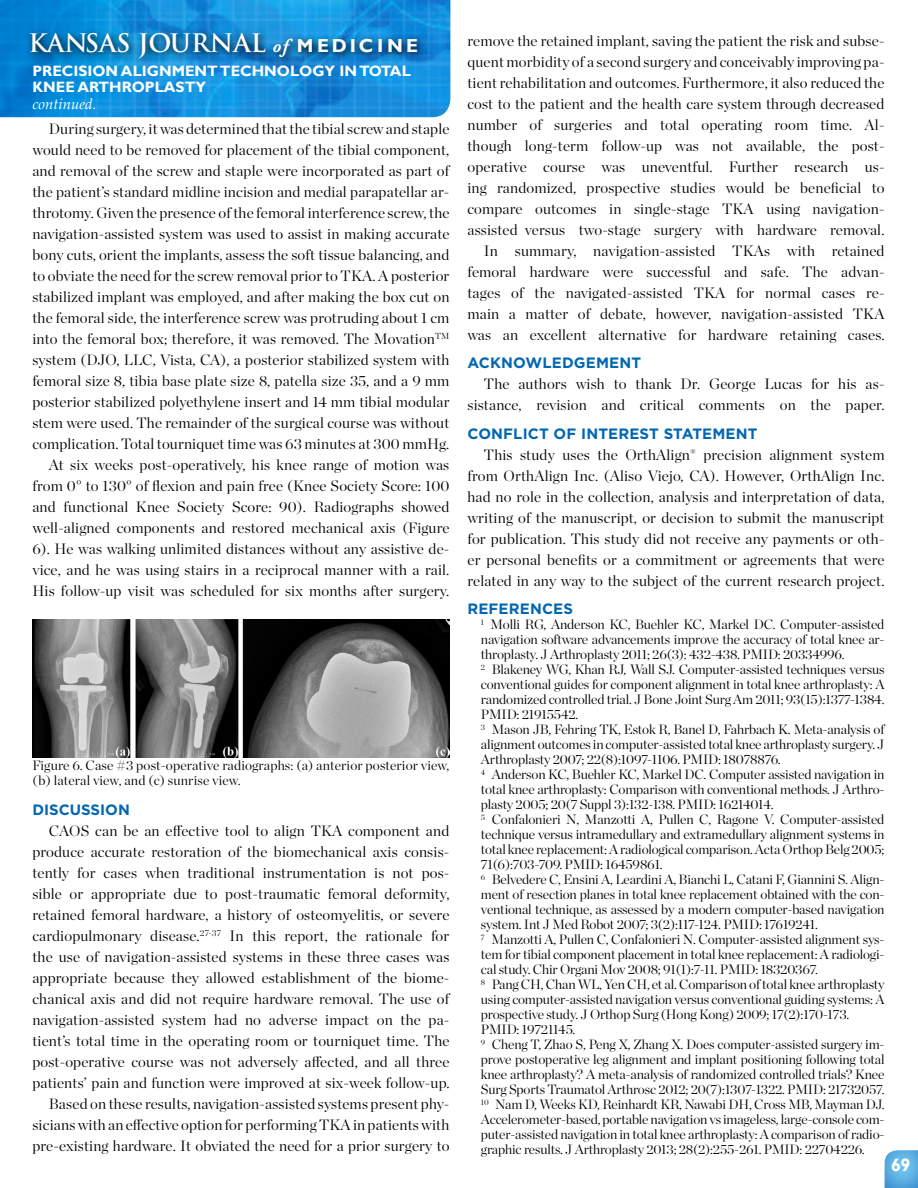
<style>
.page{position:relative;width:918px;height:1188px;background:#fff}
.page>*{position:absolute;margin:0;border:0;box-sizing:border-box;transform-origin:0 0}
.t1{font:700 24.9px "Trajan Pro";color:#fff}
.t2{font:700 18px "Gill Sans";color:#fff}
.t3{font:300 15px/21px "Chronicle Display";letter-spacing:.01em;color:#000;text-align:justify}
.t4{font:700 15px "Gotham";letter-spacing:.01em;color:#0067b1}
.t5{font:700 15px/16.5px "Gill Sans";color:#fff}
.t6{font:italic 15px "Palatino Linotype";color:#fff}
.t7{font:300 13.5px/15px "Chronicle Display";letter-spacing:-.01em;color:#000;text-align:justify}
.t8{font:300 13.5px/15px "Chronicle Display";letter-spacing:.01em;color:#000}
.s1{font-family:"Adobe Garamond Pro";font-style:italic;font-size:18.75px}
.s2{font-family:"Gill Sans";font-size:18.75px}
.s3{color:#fff}
</style>
<div class="page">
<img style="left:0;top:0;width:450px;height:117px">
<svg style="left:26px;top:27px;width:402px;height:41px;background:#107abd"></svg>
<svg style="left:884px;top:1150px;width:34px;height:38px"></svg>
<img style="left:32px;top:619px;width:417px;height:138px">
<p class="t1" style="left:28px;top:28px;width:391px">KANSAS JOURNAL <span class="s1">of</span> <span class="s2">M EDIC I N E</span></p>
<p class="t5" style="left:32px;top:63px;width:380px">PRECISION ALIGNMENT TECHNOLOGY IN TOTAL<br>KNEE ARTHROPLASTY</p>
<p class="t6" style="left:32px;top:93px;width:66px">continued.</p>
<p class="t3" style="left:32px;top:117px;width:419px;text-indent:16px">During surgery, it was determined that the tibial screw and staple would need to be removed for placement of the tibial component, and removal of the screw and staple were incorporated as part of the patient’s standard midline incision and medial parapatellar ar&shy;throtomy. Given the presence of the femoral interference screw, the navigation-assisted system was used to assist in making accurate bony cuts, orient the implants, assess the soft tissue balancing, and to obviate the need for the screw removal prior to TKA. A posterior stabilized implant was employed, and after making the box cut on the femoral side, the interference screw was protruding about 1 cm into the femoral box; therefore, it was removed. The Movation<sup>TM </sup>system (DJO, LLC, Vista, CA), a posterior stabilized system with femoral size 8, tibia base plate size 8, patella size 35, and a 9 mm posterior stabilized polyethylene insert and 14 mm tibial modular stem were used. The remainder of the surgical course was without complication. Total tourniquet time was 63 minutes at 300 mmHg.</p>
<p class="t3" style="left:32px;top:453px;width:419px;text-indent:16px">At six weeks post-operatively, his knee range of motion was from 0° to 130° of flexion and pain free (Knee Society Score: 100 and functional Knee Society Score: 90). Radiographs showed well-aligned components and restored mechanical axis (Figure 6). He was walking unlimited distances without any assistive de&shy;vice, and he was using stairs in a reciprocal manner with a rail.<br>His follow-up visit was scheduled for six months after surgery.</p>
<p class="t8" style="left:32px;top:757px;width:419px">Figure 6. Case #3 post-operative radiographs: (a) anterior posterior view, (b) lateral view, and (c) sunrise view.</p>
<p class="t4" style="left:32px;top:800px;width:99px">DISCUSSION</p>
<p class="t3" style="left:32px;top:819px;width:419px;text-indent:17px">CAOS can be an effective tool to align TKA component and produce accurate restoration of the biomechanical axis consis&shy;tently for cases when traditional instrumentation is not pos&shy;sible or appropriate due to post-traumatic femoral deformity, retained femoral hardware, a history of osteomyelitis, or severe cardiopulmonary disease.<sup>27-37</sup> In this report, the rationale for the use of navigation-assisted systems in these three cases was appropriate because they allowed establishment of the biome&shy;chanical axis and did not require hardware removal. The use of navigation-assisted system had no adverse impact on the pa&shy;tient’s total time in the operating room or tourniquet time. The post-operative course was not adversely affected, and all three patients’ pain and function were improved at six-week follow-up.</p>
<p class="t3" style="left:32px;top:1092px;width:419px;text-indent:17px">Based on these results, navigation-assisted systems present phy&shy;sicians with an effective option for performing TKA in patients with pre-existing hardware. It obviated the need for a prior surgery to</p>
<p class="t3" style="left:467px;top:29px;width:419px">remove the retained implant, saving the patient the risk and subse&shy;quent morbidity of a second surgery and conceivably improving pa&shy;tient rehabilitation and outcomes. Furthermore, it also reduced the cost to the patient and the health care system through decreased</p>
<p class="t3" style="left:467px;top:113px;width:419px">number of surgeries and total operating room time. Al&shy;though long-term follow-up was not available, the post&shy;operative course was uneventful. Further research us&shy;ing randomized, prospective studies would be beneficial to compare outcomes in single-stage TKA using navigation&shy;assisted<span class="s3">c</span>versus two-stage surgery with hardware removal.</p>
<p class="t3" style="left:467px;top:239px;width:419px;text-indent:17px">In summary, navigation-assisted TKAs with retained femoral hardware were successful and safe. The advan&shy;tages of the navigated-assisted TKA for normal cases re&shy;main a matter of debate, however, navigation-assisted TKA was an excellent alternative for hardware retaining cases.</p>
<p class="t4" style="left:467px;top:353px;width:175px">ACKNOWLEDGEMENT</p>
<p class="t3" style="left:467px;top:372px;width:419px;text-align:right">The authors wish to thank Dr. George Lucas for his as&shy;sistance, revision and critical comments on the paper.</p>
<p class="t4" style="left:467px;top:424px;width:292px">CONFLICT OF INTEREST STATEMENT</p>
<p class="t3" style="left:467px;top:443px;width:419px;text-indent:17px">This study uses the OrthAlign® precision alignment system from OrthAlign Inc. (Aliso Viejo, CA). However, OrthAlign Inc. had no role in the collection, analysis and interpretation of data, writing of the manuscript, or decision to submit the manuscript for publication. This study did not receive any payments or oth&shy;er personal benefits or a commitment or agreements that were related in any way to the subject of the current research project.</p>
<p class="t4" style="left:467px;top:599px;width:107px">REFERENCES</p>
<p class="t7" style="left:481px;top:616px;width:405px"><sup>1</sup><span class="s3">x</span>Molli RG, Anderson KC, Buehler KC, Markel DC. Computer-assisted navigation software advancements improve the accuracy of total knee ar&shy;throplasty. J Arthroplasty 2011; 26(3): 432-438. PMID: 20334996.</p>
<p class="t7" style="left:481px;top:661px;width:405px"><sup>2</sup><span class="s3">x</span>Blakeney WG, Khan RJ, Wall SJ. Computer-assisted techniques versus conventional guides for component alignment in total knee arthroplasty: A randomized controlled trial. J Bone Joint Surg Am 2011; 93(15):1377-1384.<br>PMID: 21915542.</p>
<p class="t7" style="left:481px;top:721px;width:405px"><sup>3</sup><span class="s3">x</span>Mason JB, Fehring TK, Estok R, Banel D, Fahrbach K. Meta-analysis of alignment outcomes in computer-assisted total knee arthroplasty surgery. J Arthroplasty 2007; 22(8):1097-1106. PMID: 18078876.</p>
<p class="t7" style="left:481px;top:766px;width:405px"><sup>4</sup><span class="s3">x</span>Anderson KC, Buehler KC, Markel DC. Computer assisted navigation in total knee arthroplasty: Comparison with conventional methods. J Arthro&shy;plasty 2005; 20(7 Suppl 3):132-138. PMID: 16214014.</p>
<p class="t7" style="left:481px;top:811px;width:405px"><sup>5</sup><span class="s3">x</span>Confalonieri N, Manzotti A, Pullen C, Ragone V. Computer-assisted technique versus intramedullary and extramedullary alignment systems in total knee replacement: A radiological comparison. Acta Orthop Belg 2005; 71(6):703-709. PMID: 16459861.</p>
<p class="t7" style="left:481px;top:871px;width:405px"><sup>6</sup><span class="s3">x</span>Belvedere C, Ensini A, Leardini A, Bianchi L, Catani F, Giannini S. Align&shy;ment of resection planes in total knee replacement obtained with the con&shy;ventional technique, as assessed by a modern computer-based navigation system. Int J Med Robot 2007; 3(2):117-124. PMID: 17619241.</p>
<p class="t7" style="left:481px;top:931px;width:405px"><sup>7</sup><span class="s3">x</span>Manzotti A, Pullen C, Confalonieri N. Computer-assisted alignment sys&shy;tem for tibial component placement in total knee replacement: A radiologi&shy;cal study. Chir Organi Mov 2008; 91(1):7-11. PMID: 18320367.</p>
<p class="t7" style="left:481px;top:976px;width:405px"><sup>8</sup><span class="s3">x</span>Pang CH, Chan WL, Yen CH, et al. Comparison of total knee arthroplasty using computer-assisted navigation versus conventional guiding systems: A prospective study. J Orthop Surg (Hong Kong) 2009; 17(2):170-173.</p>
<p class="t7" style="left:481px;top:1021px;width:96px">PMID: 19721145.</p>
<p class="t7" style="left:481px;top:1036px;width:405px"><sup>9</sup><span class="s3">x</span>Cheng T, Zhao S, Peng X, Zhang X. Does computer-assisted surgery im&shy;prove postoperative leg alignment and implant positioning following total knee arthroplasty? A meta-analysis of randomized controlled trials? Knee Surg Sports Traumatol Arthrosc 2012; 20(7):1307-1322. PMID: 21732057.</p>
<p class="t7" style="left:481px;top:1096px;width:405px"><sup>10</sup><span class="s3">x</span>Nam D, Weeks KD, Reinhardt KR, Nawabi DH, Cross MB, Mayman DJ.<br>Accelerometer-based, portable navigation vs imageless, large-console com&shy;puter-assisted navigation in total knee arthroplasty: A comparison of radio&shy;graphic results. J Arthroplasty 2013; 28(2):255-261. PMID: 22704226.</p>
<p class="t2" style="left:891px;top:1154px;width:21px">69</p>
</div>
